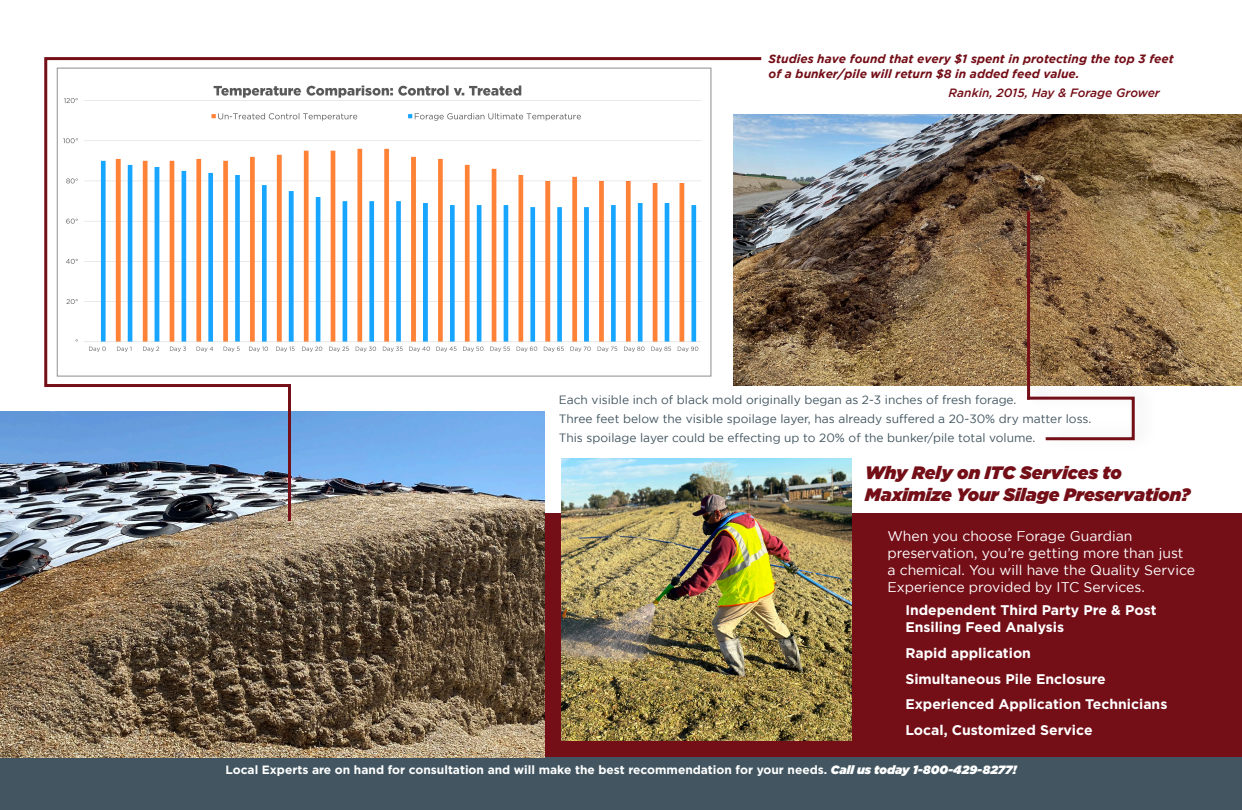
<style>
.page{position:relative;width:1242px;height:810px;background:#fff}
.page>*{position:absolute;margin:0;border:0;box-sizing:border-box;transform-origin:0 0}
.t1{font:italic 900 18px "Gotham";color:#740e17}
.t2{font:700 14px/16.8px "Gotham";color:#fff}
.t3{font:14px/16.8px "Gotham";color:#fff}
.t4{font:12px "Gotham";color:#425560}
.t5{font:700 12px "Gotham";color:#fff}
.t6{font:italic 700 12px "Gotham";color:#740e17}
.t7{font:italic 500 12px "Gotham";color:#740e17}
.s1{font-weight:900;font-style:italic}
</style>
<div class="page">
<div style="left:0;top:514px;width:1242px;height:252px;background:#740e17"></div>
<div style="left:0;top:758px;width:1242px;height:52px;background:#425560"></div>
<svg style="left:1045px;top:396px;width:90px;height:45px"></svg>
<svg style="left:44px;top:57px;width:720px;height:330px"></svg>
<img style="left:59px;top:70px;width:651px;height:305px">
<img style="left:733px;top:115px;width:509px;height:270px">
<img style="left:0;top:411px;width:544px;height:347px">
<div style="left:1021px;top:195px;width:33px;height:216px;background:#231f20;opacity:.15"></div>
<hr style="left:1027px;top:211px;width:3px;height:189px;background:#740e17">
<hr style="left:288px;top:385px;width:3px;height:136px;background:#740e17">
<img style="left:562px;top:458px;width:289px;height:283px">
<p class="t6" style="left:769px;top:52px;width:407px">Studies have found that every $1 spent in protecting the top 3 feet</p>
<p class="t6" style="left:769px;top:67px;width:313px">of a bunker/pile will return $8 in added feed value.</p>
<p class="t7" style="left:949px;top:86px;width:213px">Rankin, 2015, Hay &amp; Forage Grower</p>
<p class="t4" style="left:559px;top:393px;width:459px">Each visible inch of black mold originally began as 2-3 inches of fresh forage.</p>
<p class="t4" style="left:559px;top:412px;width:534px">Three feet below the visible spoilage layer, has already suffered a 20-30% dry matter loss.</p>
<p class="t4" style="left:559px;top:431px;width:478px">This spoilage layer could be effecting up to 20% of the bunker/pile total volume.</p>
<p class="t1" style="left:865px;top:462px;width:258px">Why Rely on ITC Services to</p>
<p class="t1" style="left:865px;top:484px;width:327px">Maximize Your Silage Preservation?</p>
<p class="t3" style="left:887px;top:528px;width:309px">When you choose Forage Guardian preservation, you’re getting more than just<br>a chemical. You will have the Quality Service Experience provided by ITC Services.</p>
<p class="t2" style="left:905px;top:602px;width:253px">Independent Third Party Pre &amp; Post<br>Ensiling Feed Analysis</p>
<p class="t2" style="left:905px;top:644px;width:127px">Rapid application</p>
<p class="t2" style="left:905px;top:670px;width:202px">Simultaneous Pile Enclosure</p>
<p class="t2" style="left:905px;top:696px;width:263px">Experienced Application Technicians</p>
<p class="t2" style="left:905px;top:722px;width:189px">Local, Customized Service</p>
<p class="t5" style="left:225px;top:763px;width:793px">Local Experts are on hand for consultation and will make the best recommendation for your needs. <span class="s1">Call us today 1-800-429-8277!</span></p>
</div>
